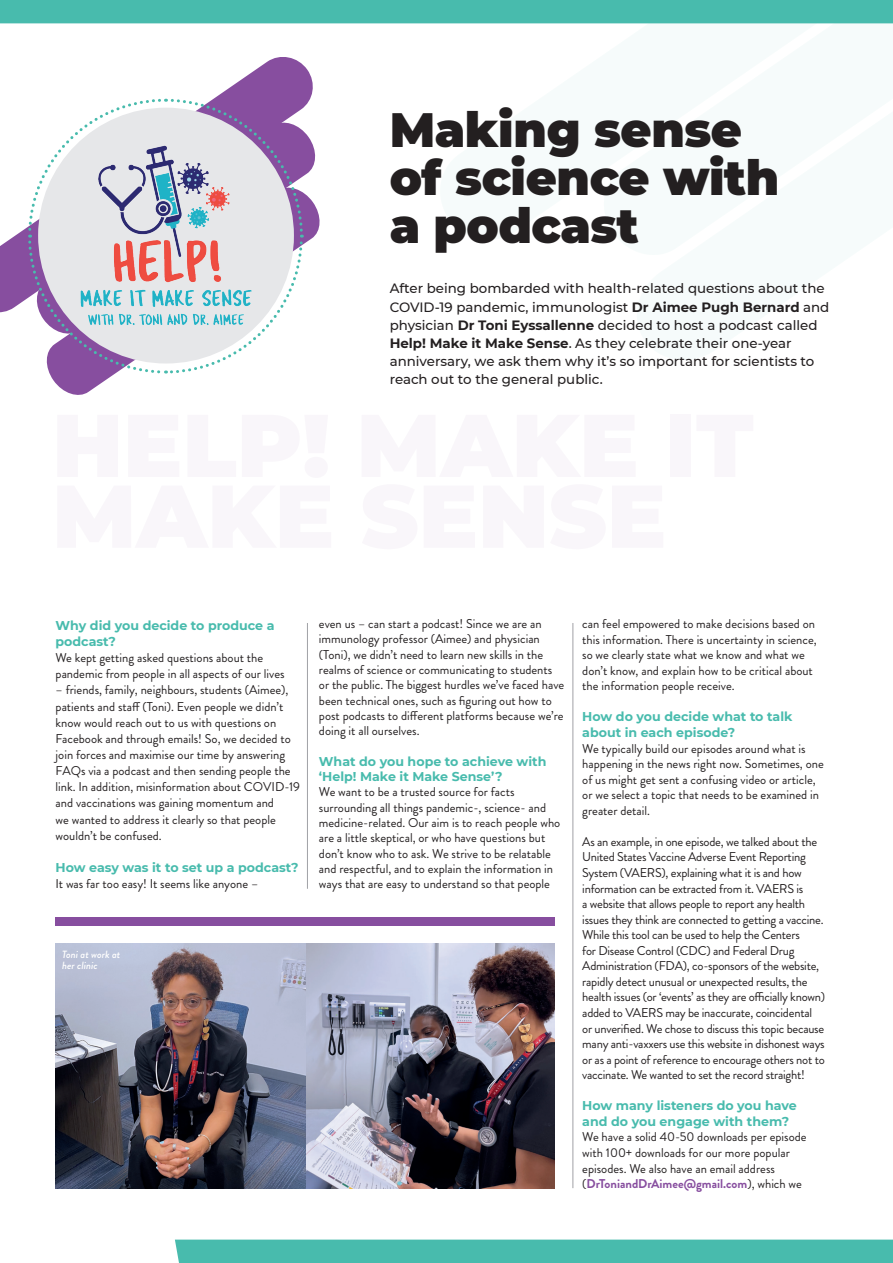
<style>
.page{position:relative;width:893px;height:1263px;background:#fff}
.page>*{position:absolute;margin:0;border:0;box-sizing:border-box;transform-origin:0 0}
.t1{font:900 48.15px/48.2px "Montserrat";letter-spacing:-.01em;color:#231f20}
.t2{font:500 13.5px/18px "Montserrat";color:#231f20}
.t3{font:12.75px/15.3px "Brandon Grotesque";color:#231f20}
.t4{font:12.75px/15.6px "Brandon Grotesque";letter-spacing:-.02em;color:#231f20}
.t5{font:700 12.75px/15.6px "Montserrat";color:#48bbad}
.t6{font:italic 500 10.5px "Brandon Grotesque";color:#fff}
.s1{font-weight:700}
.s2{font-weight:700;color:#874e9f}
</style>
<div class="page">
<div style="left:0;top:0;width:893px;height:23px;background:#48bbad"></div>
<div style="left:175px;top:1239px;width:718px;height:24px;background:#48bbad"></div>
<hr style="left:307px;top:623px;width:1px;height:266px;background:#a0a1a5">
<hr style="left:572px;top:623px;width:1px;height:565px;background:#a0a1a5">
<img style="left:56px;top:944px;width:251px;height:244px">
<img style="left:307px;top:944px;width:248px;height:244px">
<div style="left:55px;top:917px;width:500px;height:9px;background:#874e9f"></div>
<svg style="left:0;top:57px;width:313px;height:256px"></svg>
<svg style="left:50px;top:184px;width:270px;height:211px"></svg>
<svg style="left:27px;top:97px;width:277px;height:278px"></svg>
<div style="left:38px;top:108px;width:256px;height:255px;background:#e6e7e9;border-radius:50%"></div>
<img style="left:69px;top:138px;width:194px;height:195px">
<p class="t1" style="left:390px;top:103px;width:391px">Making sense of science with a podcast</p>
<p class="t2" style="left:390px;top:279px;width:441px">After being bombarded with health-related questions about the COVID-19 pandemic, immunologist <span class="s1">Dr Aimee Pugh Bernard</span> and physician <span class="s1">Dr Toni Eyssallenne</span> decided to host a podcast called <span class="s1">Help! Make it Make Sense</span>. As they celebrate their one-year anniversary, we ask them why it’s so important for scientists to reach out to the general public.</p>
<p class="t5" style="left:56px;top:617px;width:220px;line-height:16.2px">Why did you decide to produce a podcast?</p>
<p class="t3" style="left:56px;top:650px;width:231px;line-height:16.2px">We kept getting asked questions about the pandemic from people in all aspects of our lives</p>
<p class="t3" style="left:56px;top:682px;width:246px;line-height:16.2px">– friends, family, neighbours, students (Aimee), patients and staff (Toni). Even people we didn’t know would reach out to us with questions on Facebook and through emails! So, we decided to join forces and maximise our time by answering FAQs via a podcast and then sending people the link. In addition, misinformation about COVID-19 and vaccinations was gaining momentum and<br>we wanted to address it clearly so that people wouldn’t be confused.</p>
<p class="t5" style="left:56px;top:859px;width:245px">How easy was it to set up a podcast?</p>
<p class="t3" style="left:56px;top:876px;width:204px">It was far too easy! It seems like anyone –</p>
<p class="t6" style="left:62px;top:947px;width:60px">Toni at work at</p>
<p class="t6" style="left:62px;top:958px;width:37px">her clinic</p>
<p class="t3" style="left:319px;top:616px;width:247px">even us – can start a podcast! Since we are an immunology professor (Aimee) and physician (Toni), we didn’t need to learn new skills in the realms of science or communicating to students or the public. The biggest hurdles we’ve faced have been technical ones, such as figuring out how to post podcasts to different platforms because we’re doing it all ourselves.</p>
<p class="t5" style="left:319px;top:753px;width:229px">What do you hope to achieve with ‘Help! Make it Make Sense’?</p>
<p class="t3" style="left:319px;top:784px;width:243px">We want to be a trusted source for facts surrounding all things pandemic-, science- and medicine-related. Our aim is to reach people who are a little skeptical, or who have questions but don’t know who to ask. We strive to be relatable and respectful, and to explain the information in ways that are easy to understand so that people</p>
<p class="t3" style="left:582px;top:616px;width:236px">can feel empowered to make decisions based on this information. There is uncertainty in science, so we clearly state what we know and what we don’t know, and explain how to be critical about the information people receive.</p>
<p class="t5" style="left:582px;top:708px;width:212px">How do you decide what to talk about in each episode?</p>
<p class="t3" style="left:582px;top:740px;width:243px">We typically build our episodes around what is happening in the news right now. Sometimes, one of us might get sent a confusing video or article, or we select a topic that needs to be examined in greater detail.</p>
<p class="t4" style="left:582px;top:834px;width:244px">As an example, in one episode, we talked about the United States Vaccine Adverse Event Reporting System (VAERS), explaining what it is and how information can be extracted from it. VAERS is<br>a website that allows people to report any health issues they think are connected to getting a vaccine.<br>While this tool can be used to help the Centers<br>for Disease Control (CDC) and Federal Drug Administration (FDA), co-sponsors of the website, rapidly detect unusual or unexpected results, the health issues (or ‘events’ as they are officially known) added to VAERS may be inaccurate, coincidental or unverified. We chose to discuss this topic because many anti-vaxxers use this website in dishonest ways or as a point of reference to encourage others not to vaccinate. We wanted to set the record straight!</p>
<p class="t5" style="left:582px;top:1097px;width:216px">How many listeners do you have and do you engage with them?</p>
<p class="t3" style="left:582px;top:1129px;width:226px">We have a solid 40-50 downloads per episode with 100+ downloads for our more popular episodes. We also have an email address (<span class="s2">DrToniandDrAimee@gmail.com</span>), which we</p>
</div>
